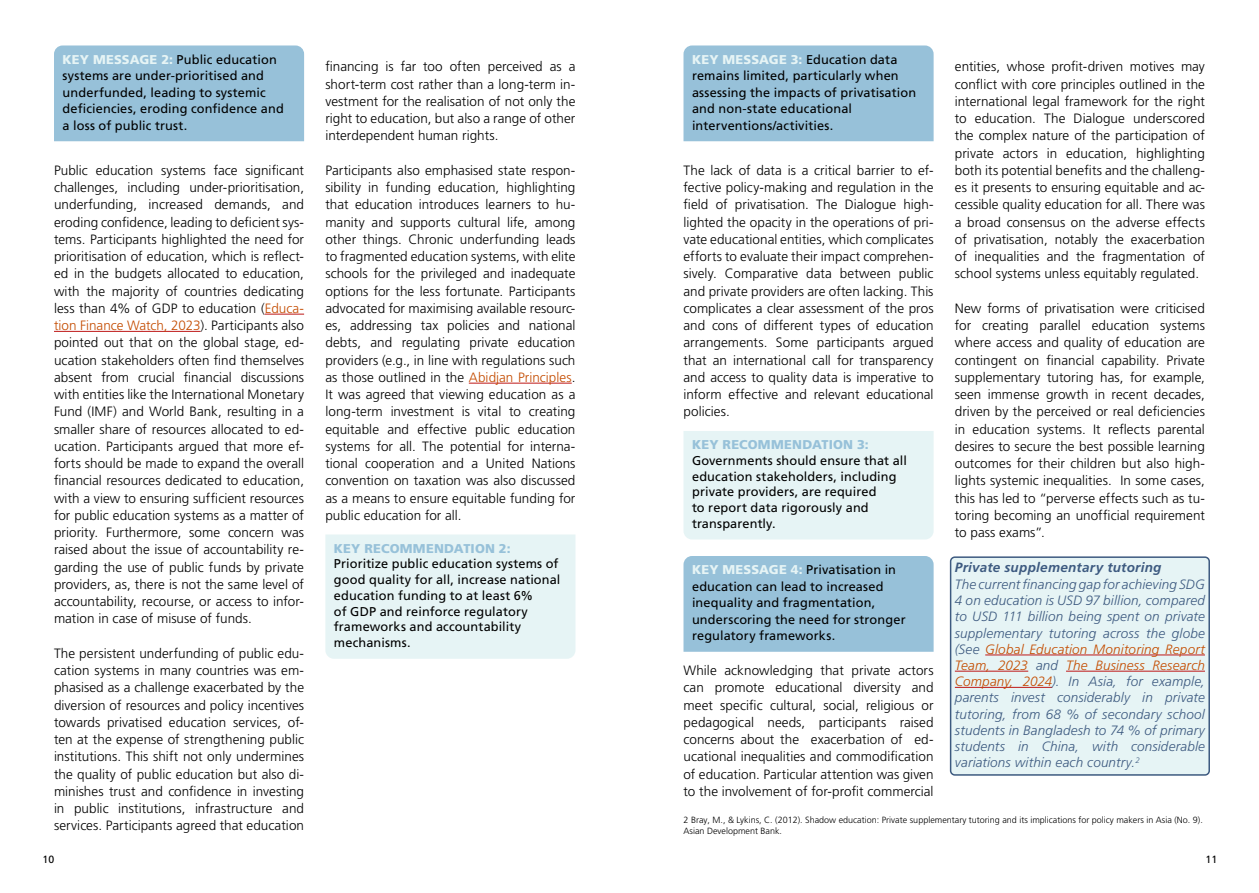
<style>
.page{position:relative;width:1259px;height:893px;background:#fff}
.page>*{position:absolute;margin:0;border:0;box-sizing:border-box;transform-origin:0 0}
.t1{font:300 13.5px/17.2px "Frutiger LT Pro";color:#000;text-align:justify}
.t2{font:italic 300 13.5px/16.2px "Frutiger LT Pro";letter-spacing:.01em;color:#3d5a80;text-align:justify}
.t3{font:italic 700 13.5px "Frutiger LT Pro";letter-spacing:.02em;color:#3d5a80}
.t4{font:12.75px/16.5px "Frutiger LT Pro";letter-spacing:.01em;color:#000}
.t5{font:900 12.75px "Frutiger LT Pro";letter-spacing:.015em;color:#97c1d9}
.t6{font:10.5px "Frutiger LT Pro";color:#000}
.t7{font:300 9px/10.8px "Frutiger LT Pro";color:#000}
.s1{font-weight:900;color:#e6f4f5}
.s2{color:#c44c00}
</style>
<div class="page">
<div style="left:54px;top:45px;width:250px;height:96px;background:#97c1d9"></div>
<hr style="left:265px;top:314px;width:39px;height:1px;background:#be1717">
<hr style="left:54px;top:331px;width:146px;height:1px;background:#be1717">
<hr style="left:469px;top:383px;width:103px;height:1px;background:#be1717">
<div style="left:325px;top:534px;width:250px;height:125px;background:#e6f4f5"></div>
<div style="left:683px;top:45px;width:250px;height:96px;background:#97c1d9"></div>
<div style="left:683px;top:431px;width:250px;height:108px;background:#e6f4f5"></div>
<div style="left:683px;top:556px;width:250px;height:96px;background:#97c1d9"></div>
<div style="left:950px;top:557px;width:259px;height:218px;background:#e6f4f5;border-radius:4px"></div>
<div style="left:950px;top:556px;width:260px;height:220px;border:2px solid #3d5a80;border-radius:4px"></div>
<hr style="left:985px;top:655px;width:220px;height:1px;background:#be1717">
<hr style="left:955px;top:671px;width:73px;height:1px;background:#be1717">
<hr style="left:1066px;top:671px;width:139px;height:1px;background:#be1717">
<hr style="left:955px;top:687px;width:97px;height:1px;background:#be1717">
<p class="t4" style="left:63px;top:51px;width:223px"><span class="s1">KEY MESSAGE 2:</span> Public education systems are under-prioritised and underfunded, leading to systemic deficiencies, eroding confidence and a loss of public trust.</p>
<p class="t1" style="left:54px;top:162px;width:252px">Public education systems face significant challenges, including under-prioritisation, underfunding, increased demands, and eroding confidence, leading to deficient sys&shy;tems. Participants highlighted the need for prioritisation of education, which is reflect&shy;ed in the budgets allocated to education, with the majority of countries dedicating less than 4% of GDP to education (<span class="s2">Educa&shy;tion Finance Watch, 2023</span>). Participants also pointed out that on the global stage, ed&shy;ucation stakeholders often find themselves absent from crucial financial discussions with entities like the International Monetary Fund (IMF) and World Bank, resulting in a smaller share of resources allocated to ed&shy;ucation. Participants argued that more ef&shy;forts should be made to expand the overall financial resources dedicated to education, with a view to ensuring sufficient resources for public education systems as a matter of priority. Furthermore, some concern was raised about the issue of accountability re&shy;garding the use of public funds by private providers, as, there is not the same level of accountability, recourse, or access to infor&shy;mation in case of misuse of funds.</p>
<p class="t1" style="left:54px;top:645px;width:252px">The persistent underfunding of public edu&shy;cation systems in many countries was em&shy;phasised as a challenge exacerbated by the diversion of resources and policy incentives towards privatised education services, of&shy;ten at the expense of strengthening public institutions. This shift not only undermines the quality of public education but also di&shy;minishes trust and confidence in investing in public institutions, infrastructure and services. Participants agreed that education</p>
<p class="t1" style="left:325px;top:58px;width:252px">financing is far too often perceived as a short-term cost rather than a long-term in&shy;vestment for the realisation of not only the right to education, but also a range of other interdependent human rights.</p>
<p class="t1" style="left:325px;top:162px;width:252px">Participants also emphasised state respon&shy;sibility in funding education, highlighting that education introduces learners to hu&shy;manity and supports cultural life, among other things. Chronic underfunding leads to fragmented education systems, with elite schools for the privileged and inadequate options for the less fortunate. Participants advocated for maximising available resourc&shy;es, addressing tax policies and national debts, and regulating private education providers (e.g., in line with regulations such as those outlined in the <span class="s2">Abidjan Principles</span>.<br>It was agreed that viewing education as a long-term investment is vital to creating equitable and effective public education systems for all. The potential for interna&shy;tional cooperation and a United Nations convention on taxation was also discussed as a means to ensure equitable funding for public education for all.</p>
<p class="t5" style="left:334px;top:540px;width:178px">KEY RECOMMENDATION 2:</p>
<p class="t4" style="left:334px;top:556px;width:228px;line-height:15.8px">Prioritize public education systems of good quality for all, increase national education funding to at least 6%<br>of GDP and reinforce regulatory frameworks and accountability mechanisms.</p>
<p class="t4" style="left:692px;top:51px;width:226px"><span class="s1">KEY MESSAGE 3:</span> Education data remains limited, particularly when assessing the impacts of privatisation and non-state educational interventions/activities.</p>
<p class="t1" style="left:683px;top:162px;width:252px">The lack of data is a critical barrier to ef&shy;fective policy-making and regulation in the field of privatisation. The Dialogue high&shy;lighted the opacity in the operations of pri&shy;vate educational entities, which complicates efforts to evaluate their impact comprehen&shy;sively. Comparative data between public and private providers are often lacking. This complicates a clear assessment of the pros and cons of different types of education arrangements. Some participants argued that an international call for transparency and access to quality data is imperative to inform effective and relevant educational policies.</p>
<p class="t5" style="left:692px;top:437px;width:178px">KEY RECOMMENDATION 3:</p>
<p class="t4" style="left:692px;top:453px;width:216px;line-height:15.8px">Governments should ensure that all education stakeholders, including private providers, are required<br>to report data rigorously and transparently.</p>
<p class="t4" style="left:692px;top:561px;width:215px"><span class="s1">KEY MESSAGE 4:</span> Privatisation in education can lead to increased inequality and fragmentation, underscoring the need for stronger regulatory frameworks.</p>
<p class="t1" style="left:683px;top:662px;width:252px">While acknowledging that private actors can promote educational diversity and meet specific cultural, social, religious or pedagogical needs, participants raised concerns about the exacerbation of ed&shy;ucational inequalities and commodification of education. Particular attention was given to the involvement of for-profit commercial</p>
<p class="t1" style="left:955px;top:58px;width:252px">entities, whose profit-driven motives may conflict with core principles outlined in the international legal framework for the right to education. The Dialogue underscored the complex nature of the participation of private actors in education, highlighting both its potential benefits and the challeng&shy;es it presents to ensuring equitable and ac&shy;cessible quality education for all. There was a broad consensus on the adverse effects of privatisation, notably the exacerbation of inequalities and the fragmentation of school systems unless equitably regulated.</p>
<p class="t1" style="left:955px;top:300px;width:252px">New forms of privatisation were criticised for creating parallel education systems where access and quality of education are contingent on financial capability. Private supplementary tutoring has, for example, seen immense growth in recent decades, driven by the perceived or real deficiencies in education systems. It reflects parental desires to secure the best possible learning outcomes for their children but also high&shy;lights systemic inequalities. In some cases, this has led to “perverse effects such as tu&shy;toring becoming an unofficial requirement to pass exams”.</p>
<p class="t3" style="left:955px;top:559px;width:208px">Private supplementary tutoring</p>
<p class="t2" style="left:955px;top:576px;width:252px">The current financing gap for achieving SDG 4 on education is USD 97 billion, compared to USD 111 billion being spent on private supplementary tutoring across the globe (See <span class="s2">Global Education Monitoring Report Team, 2023</span> and <span class="s2">The Business Research Company, 2024</span>). In Asia, for example, parents invest considerably in private tutoring, from 68 % of secondary school students in Bangladesh to 74 % of primary students in China, with considerable variations within each country.<sup>2</sup></p>
<p class="t7" style="left:683px;top:815px;width:521px">2 Bray, M., &amp; Lykins, C. (2012). Shadow education: Private supplementary tutoring and its implications for policy makers in Asia (No. 9).<br>Asian Development Bank.</p>
<p class="t6" style="left:43px;top:853px;width:13px">10</p>
<p class="t6" style="left:1205px;top:853px;width:13px">11</p>
</div>
